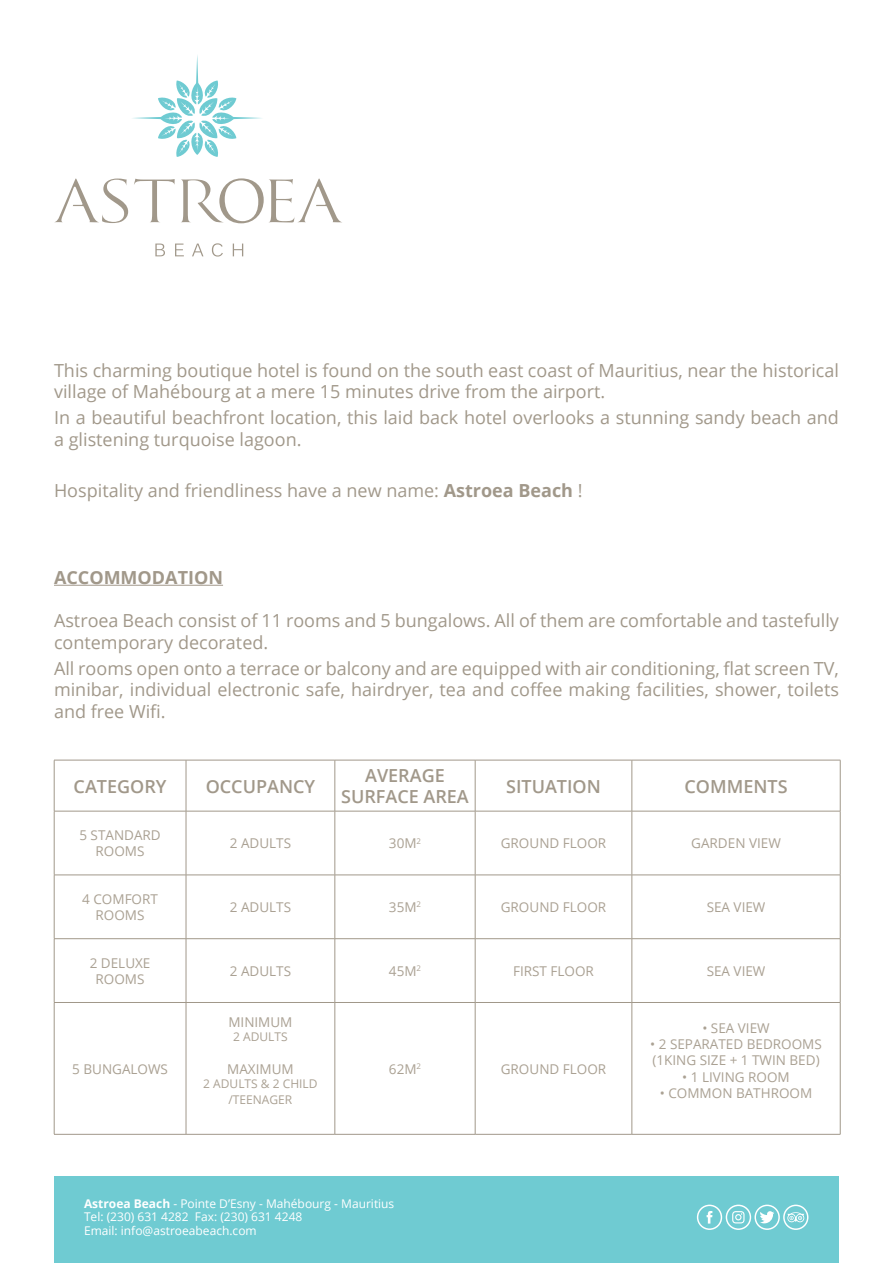
<style>
.page{position:relative;width:893px;height:1263px;background:#fff}
.page>*{position:absolute;margin:0;border:0;box-sizing:border-box;transform-origin:0 0}
.t1{font:18px/21.6px "Open Sans";color:#a1988a}
.t2{font:600 18px/21.6px "Open Sans";color:#a1988a;text-align:center}
.t3{font:700 18px "Open Sans";color:#a1988a}
.t4{font:13.5px "Open Sans";color:#aaa193}
.t5{font:12px "Open Sans";color:#fff}
.t6{font:12px/16.2px "Open Sans";color:#aaa193;text-align:center}
.s1{font-weight:700}
</style>
<div class="page">
<svg style="left:155px;top:244px;width:10px;height:12px"></svg>
<svg style="left:175px;top:244px;width:9px;height:12px"></svg>
<svg style="left:192px;top:244px;width:11px;height:12px"></svg>
<svg style="left:212px;top:243px;width:11px;height:14px"></svg>
<svg style="left:233px;top:244px;width:10px;height:12px"></svg>
<svg style="left:132px;top:55px;width:130px;height:102px"></svg>
<svg style="left:54px;top:178px;width:74px;height:45px"></svg>
<svg style="left:134px;top:178px;width:208px;height:45px"></svg>
<hr style="left:54px;top:585px;width:169px;height:1px;background:#a1988a">
<hr style="left:54px;top:760px;width:132px;height:1px;background:#a1988a">
<hr style="left:54px;top:760px;width:1px;height:51px;background:#a1988a">
<hr style="left:186px;top:760px;width:149px;height:1px;background:#a1988a">
<hr style="left:186px;top:760px;width:1px;height:51px;background:#a1988a">
<hr style="left:335px;top:760px;width:140px;height:1px;background:#a1988a">
<hr style="left:335px;top:760px;width:1px;height:51px;background:#a1988a">
<hr style="left:475px;top:760px;width:157px;height:1px;background:#a1988a">
<hr style="left:475px;top:760px;width:1px;height:51px;background:#a1988a">
<hr style="left:632px;top:760px;width:208px;height:1px;background:#a1988a">
<hr style="left:632px;top:760px;width:1px;height:51px;background:#a1988a">
<hr style="left:840px;top:760px;width:1px;height:51px;background:#a1988a">
<hr style="left:54px;top:811px;width:132px;height:1px;background:#a1988a">
<hr style="left:54px;top:811px;width:1px;height:64px;background:#a1988a">
<hr style="left:186px;top:811px;width:149px;height:1px;background:#a1988a">
<hr style="left:186px;top:811px;width:1px;height:64px;background:#a1988a">
<hr style="left:335px;top:811px;width:140px;height:1px;background:#a1988a">
<hr style="left:335px;top:811px;width:1px;height:64px;background:#a1988a">
<hr style="left:475px;top:811px;width:157px;height:1px;background:#a1988a">
<hr style="left:475px;top:811px;width:1px;height:64px;background:#a1988a">
<hr style="left:632px;top:811px;width:208px;height:1px;background:#a1988a">
<hr style="left:632px;top:811px;width:1px;height:64px;background:#a1988a">
<hr style="left:840px;top:811px;width:1px;height:64px;background:#a1988a">
<hr style="left:54px;top:875px;width:132px;height:1px;background:#a1988a">
<hr style="left:54px;top:875px;width:1px;height:63px;background:#a1988a">
<hr style="left:186px;top:875px;width:149px;height:1px;background:#a1988a">
<hr style="left:186px;top:875px;width:1px;height:63px;background:#a1988a">
<hr style="left:335px;top:875px;width:140px;height:1px;background:#a1988a">
<hr style="left:335px;top:875px;width:1px;height:63px;background:#a1988a">
<hr style="left:475px;top:875px;width:157px;height:1px;background:#a1988a">
<hr style="left:475px;top:875px;width:1px;height:63px;background:#a1988a">
<hr style="left:632px;top:875px;width:208px;height:1px;background:#a1988a">
<hr style="left:632px;top:875px;width:1px;height:63px;background:#a1988a">
<hr style="left:840px;top:875px;width:1px;height:63px;background:#a1988a">
<hr style="left:54px;top:938px;width:132px;height:1px;background:#a1988a">
<hr style="left:54px;top:939px;width:1px;height:63px;background:#a1988a">
<hr style="left:186px;top:938px;width:149px;height:1px;background:#a1988a">
<hr style="left:186px;top:939px;width:1px;height:63px;background:#a1988a">
<hr style="left:335px;top:938px;width:140px;height:1px;background:#a1988a">
<hr style="left:335px;top:939px;width:1px;height:63px;background:#a1988a">
<hr style="left:475px;top:938px;width:157px;height:1px;background:#a1988a">
<hr style="left:475px;top:939px;width:1px;height:63px;background:#a1988a">
<hr style="left:632px;top:938px;width:208px;height:1px;background:#a1988a">
<hr style="left:632px;top:939px;width:1px;height:63px;background:#a1988a">
<hr style="left:840px;top:939px;width:1px;height:63px;background:#a1988a">
<hr style="left:54px;top:1002px;width:132px;height:1px;background:#a1988a">
<hr style="left:54px;top:1003px;width:1px;height:131px;background:#a1988a">
<hr style="left:186px;top:1002px;width:149px;height:1px;background:#a1988a">
<hr style="left:186px;top:1003px;width:1px;height:131px;background:#a1988a">
<hr style="left:335px;top:1002px;width:140px;height:1px;background:#a1988a">
<hr style="left:335px;top:1003px;width:1px;height:131px;background:#a1988a">
<hr style="left:475px;top:1002px;width:157px;height:1px;background:#a1988a">
<hr style="left:475px;top:1003px;width:1px;height:131px;background:#a1988a">
<hr style="left:632px;top:1002px;width:208px;height:1px;background:#a1988a">
<hr style="left:632px;top:1003px;width:1px;height:131px;background:#a1988a">
<hr style="left:840px;top:1003px;width:1px;height:131px;background:#a1988a">
<hr style="left:54px;top:1134px;width:132px;height:1px;background:#a1988a">
<hr style="left:186px;top:1134px;width:149px;height:1px;background:#a1988a">
<hr style="left:335px;top:1134px;width:140px;height:1px;background:#a1988a">
<hr style="left:475px;top:1134px;width:157px;height:1px;background:#a1988a">
<hr style="left:632px;top:1134px;width:208px;height:1px;background:#a1988a">
<div style="left:54px;top:1177px;width:784px;height:86px;background:#6fcbd2"></div>
<svg style="left:707px;top:1211px;width:5px;height:12px"></svg>
<div style="left:697px;top:1204px;width:25px;height:26px;border:1px solid #fff;border-radius:50%"></div>
<svg style="left:732px;top:1211px;width:12px;height:12px"></svg>
<div style="left:726px;top:1204px;width:25px;height:26px;border:1px solid #fff;border-radius:50%"></div>
<svg style="left:760px;top:1211px;width:14px;height:12px"></svg>
<div style="left:754px;top:1204px;width:26px;height:26px;border:1px solid #fff;border-radius:50%"></div>
<div style="left:783px;top:1204px;width:25px;height:26px;border:1px solid #fff;border-radius:50%"></div>
<svg style="left:787px;top:1212px;width:17px;height:10px"></svg>
<p class="t1" style="left:54px;top:359px;width:786px">This charming boutique hotel is found on the south east coast of Mauritius, near the historical village of Mahébourg at a mere 15 minutes drive from the airport.</p>
<p class="t1" style="left:54px;top:406px;width:786px">In a beautiful beachfront location, this laid back hotel overlooks a stunning sandy beach and a glistening turquoise lagoon.</p>
<p class="t1" style="left:54px;top:480px;width:530px">Hospitality and friendliness have a new name: <span class="s1">Astroea Beach</span> !</p>
<p class="t3" style="left:54px;top:565px;width:171px">ACCOMMODATION</p>
<p class="t1" style="left:54px;top:609px;width:786px">Astroea Beach consist of 11 rooms and 5 bungalows. All of them are comfortable and tastefully contemporary decorated.</p>
<p class="t1" style="left:54px;top:657px;width:786px;text-align:justify">All rooms open onto a terrace or balcony and are equipped with air conditioning, flat screen TV, minibar, individual electronic safe, hairdryer, tea and coffee making facilities, shower, toilets and free Wifi.</p>
<p class="t2" style="left:74px;top:775px;width:94px">CATEGORY</p>
<p class="t2" style="left:206px;top:775px;width:111px">OCCUPANCY</p>
<p class="t2" style="left:341px;top:764px;width:129px">AVERAGE<br>SURFACE AREA</p>
<p class="t2" style="left:506px;top:775px;width:96px">SITUATION</p>
<p class="t2" style="left:684px;top:775px;width:105px">COMMENTS</p>
<p class="t4" style="left:79px;top:826px;width:83px">5 STANDARD</p>
<p class="t4" style="left:96px;top:842px;width:50px">ROOMS</p>
<p class="t4" style="left:230px;top:834px;width:63px">2 ADULTS</p>
<p class="t4" style="left:389px;top:834px;width:34px">30M<sup>2</sup></p>
<p class="t4" style="left:501px;top:834px;width:107px">GROUND FLOOR</p>
<p class="t4" style="left:691px;top:834px;width:91px">GARDEN VIEW</p>
<p class="t4" style="left:82px;top:890px;width:77px">4 COMFORT</p>
<p class="t4" style="left:96px;top:906px;width:50px">ROOMS</p>
<p class="t4" style="left:90px;top:953px;width:62px">2 DELUXE</p>
<p class="t4" style="left:96px;top:970px;width:50px">ROOMS</p>
<p class="t4" style="left:72px;top:1059px;width:97px">5 BUNGALOWS</p>
<p class="t4" style="left:230px;top:898px;width:63px">2 ADULTS</p>
<p class="t4" style="left:389px;top:898px;width:34px">35M<sup>2</sup></p>
<p class="t4" style="left:501px;top:898px;width:107px">GROUND FLOOR</p>
<p class="t4" style="left:707px;top:898px;width:60px">SEA VIEW</p>
<p class="t4" style="left:230px;top:961px;width:63px">2 ADULTS</p>
<p class="t4" style="left:389px;top:961px;width:34px">45M<sup>2</sup></p>
<p class="t4" style="left:513px;top:961px;width:82px">FIRST FLOOR</p>
<p class="t4" style="left:707px;top:961px;width:60px">SEA VIEW</p>
<p class="t4" style="left:228px;top:1012px;width:66px">MINIMUM</p>
<p class="t6" style="left:233px;top:1028px;width:56px">2 ADULTS</p>
<p class="t4" style="left:227px;top:1059px;width:68px">MAXIMUM</p>
<p class="t6" style="left:203px;top:1075px;width:116px">2 ADULTS &amp; 2 CHILD /TEENAGER</p>
<p class="t4" style="left:389px;top:1059px;width:34px">62M<sup>2</sup></p>
<p class="t4" style="left:501px;top:1059px;width:107px">GROUND FLOOR</p>
<p class="t4" style="left:702px;top:1019px;width:69px">• SEA VIEW</p>
<p class="t4" style="left:650px;top:1035px;width:173px">• 2 SEPARATED BEDROOMS</p>
<p class="t4" style="left:652px;top:1051px;width:169px">(1KING SIZE + 1 TWIN BED)</p>
<p class="t4" style="left:682px;top:1067px;width:109px">• 1 LIVING ROOM</p>
<p class="t4" style="left:660px;top:1084px;width:154px">• COMMON BATHROOM</p>
<p class="t5" style="left:84px;top:1195px;width:312px"><span class="s1">Astroea Beach</span> - Pointe D’Esny - Mahébourg - Mauritius</p>
<p class="t5" style="left:84px;top:1209px;width:220px">Tel: (230) 631 4282 Fax: (230) 631 4248</p>
<p class="t5" style="left:84px;top:1222px;width:174px">Email: info@astroeabeach.com</p>
</div>
